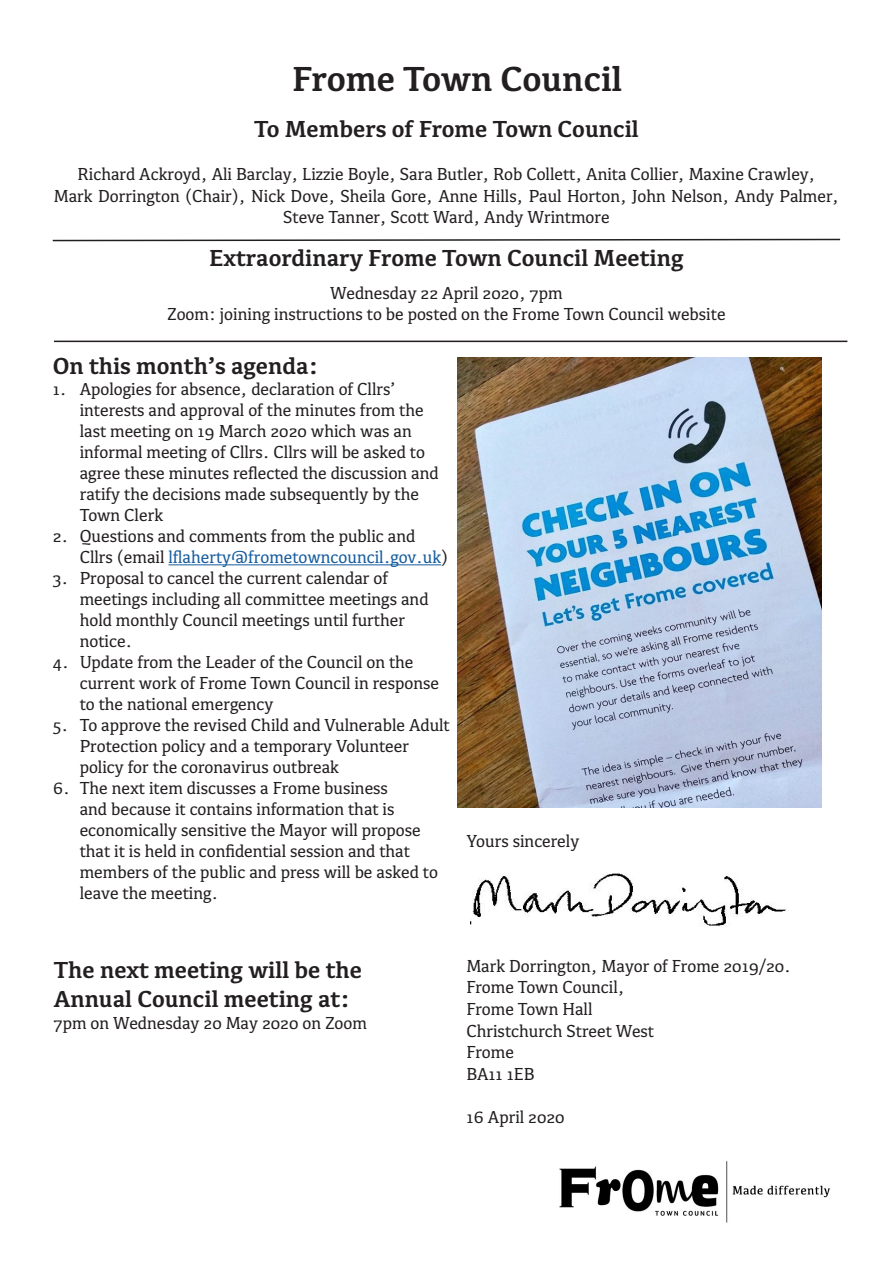
<style>
.page{position:relative;width:893px;height:1263px;background:#fff}
.page>*{position:absolute;margin:0;border:0;box-sizing:border-box;transform-origin:0 0}
.t1{font:700 36px "Kefa II Pro";color:#231f20}
.t2{font:700 24px "Kefa II Pro";color:#231f20}
.t3{font:18px/21px "Kefa II Pro";color:#231f20}
.s1{color:#175d9e}
</style>
<div class="page">
<hr style="left:169px;top:564px;width:272px;height:1px;background:#175d9e">
<img style="left:470px;top:873px;width:316px;height:53px">
<svg style="left:52px;top:238px;width:789px;height:4px"></svg>
<hr style="left:54px;top:341px;width:793px;height:1px;background:#231f20">
<img style="left:559px;top:1161px;width:272px;height:62px">
<img style="left:457px;top:357px;width:364px;height:451px">
<p class="t1" style="left:292px;top:57px;width:332px">Frome Town Council</p>
<p class="t2" style="left:254px;top:115px;width:386px">To Members of Frome Town Council</p>
<p class="t3" style="left:78px;top:164px;width:739px">Richard Ackroyd, Ali Barclay, Lizzie Boyle, Sara Butler, Rob Collett, Anita Collier, Maxine Crawley,</p>
<p class="t3" style="left:54px;top:185px;width:787px;line-height:21.6px;text-align:center">Mark Dorrington (Chair), Nick Dove, Sheila Gore, Anne Hills, Paul Horton, John Nelson, Andy Palmer,<br>Steve Tanner, Scott Ward, Andy Wrintmore</p>
<p class="t2" style="left:209px;top:244px;width:476px">Extraordinary Frome Town Council Meeting</p>
<p class="t3" style="left:330px;top:282px;width:234px">Wednesday 22 April 2020, 7pm</p>
<p class="t3" style="left:167px;top:304px;width:560px">Zoom: joining instructions to be posted on the Frome Town Council website</p>
<p class="t2" style="left:53px;top:352px;width:267px">On this month’s agenda:</p>
<p class="t3" style="left:80px;top:379px;width:361px;text-indent:-27px">1. Apologies for absence, declaration of Cllrs’ interests and approval of the minutes from the last meeting on 19 March 2020 which was an informal meeting of Cllrs. Cllrs will be asked to agree these minutes reflected the discussion and ratify the decisions made subsequently by the Town Clerk</p>
<p class="t3" style="left:80px;top:526px;width:370px;text-indent:-27px">2. Questions and comments from the public and<br>Cllrs (email <span class="s1">lflaherty@frometowncouncil.gov.uk</span>)</p>
<p class="t3" style="left:80px;top:568px;width:350px;text-indent:-27px">3. Proposal to cancel the current calendar of meetings including all committee meetings and hold monthly Council meetings until further notice.</p>
<p class="t3" style="left:80px;top:652px;width:361px;text-indent:-27px">4. Update from the Leader of the Council on the current work of Frome Town Council in response to the national emergency</p>
<p class="t3" style="left:80px;top:715px;width:372px;text-indent:-27px">5. To approve the revised Child and Vulnerable Adult<br>Protection policy and a temporary Volunteer policy for the coronavirus outbreak</p>
<p class="t3" style="left:80px;top:778px;width:360px;text-indent:-27px">6. The next item discusses a Frome business<br>and because it contains information that is economically sensitive the Mayor will propose that it is held in confidential session and that members of the public and press will be asked to leave the meeting.</p>
<p class="t3" style="left:466px;top:830px;width:114px">Yours sincerely</p>
<p class="t2" style="left:54px;top:956px;width:310px">The next meeting will be the</p>
<p class="t2" style="left:54px;top:985px;width:298px">Annual Council meeting at:</p>
<p class="t3" style="left:54px;top:1012px;width:315px">7pm on Wednesday 20 May 2020 on Zoom</p>
<p class="t3" style="left:466px;top:955px;width:326px">Mark Dorrington, Mayor of Frome 2019/20.</p>
<p class="t3" style="left:466px;top:977px;width:160px">Frome Town Council,</p>
<p class="t3" style="left:466px;top:999px;width:128px">Frome Town Hall</p>
<p class="t3" style="left:466px;top:1020px;width:189px">Christchurch Street West</p>
<p class="t3" style="left:466px;top:1042px;width:49px">Frome</p>
<p class="t3" style="left:466px;top:1063px;width:70px">BA11 1EB</p>
<p class="t3" style="left:466px;top:1107px;width:100px">16 April 2020</p>
</div>
